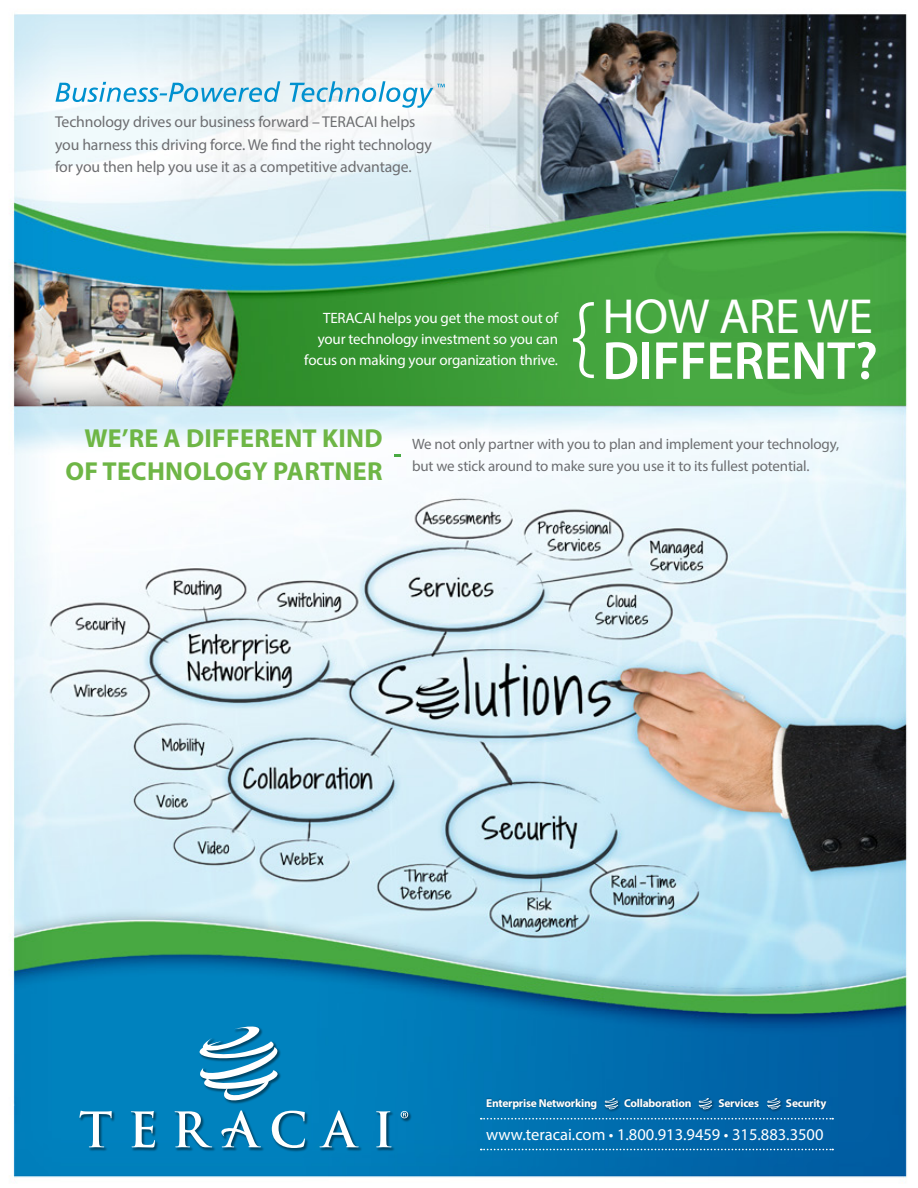
<style>
.page{position:relative;width:918px;height:1188px;background:#fff}
.page>*{position:absolute;margin:0;border:0;box-sizing:border-box;transform-origin:0 0}
.t1{font:600 54px "Myriad Pro";letter-spacing:-.01em;color:#fff}
.t2{font:49.5px "Myriad Pro";letter-spacing:-.01em;color:#fff}
.t3{font:700 26.1px/33px "Myriad Pro";letter-spacing:.01em;color:#6eb646;text-align:right}
.t4{font:16.5px "Myriad Pro";color:#fff}
.t5{font:15.75px/22.5px "Myriad Pro";letter-spacing:-.01em;color:#6d6e71}
.t6{font:15px/22.5px "Myriad Pro";letter-spacing:-.01em;color:#6d6e71}
.t7{font:15px/21px "Myriad Pro";letter-spacing:-.01em;color:#fff;text-align:right}
.t8{font:700 11.55px "Myriad Pro";letter-spacing:-.02em;color:#fff}
</style>
<div class="page">
<img style="left:10px;top:14px;width:897px;height:1164px">
<svg style="left:56px;top:81px;width:224px;height:21px"></svg>
<svg style="left:290px;top:81px;width:155px;height:27px"></svg>
<div style="left:79px;top:1026px;width:334px;height:126px;background:#0082be"></div>
<svg style="left:199px;top:1026px;width:80px;height:76px"></svg>
<svg style="left:320px;top:1110px;width:39px;height:37px"></svg>
<svg style="left:80px;top:1111px;width:32px;height:36px"></svg>
<svg style="left:131px;top:1111px;width:24px;height:36px"></svg>
<svg style="left:175px;top:1111px;width:37px;height:36px"></svg>
<svg style="left:272px;top:1111px;width:33px;height:37px"></svg>
<svg style="left:376px;top:1111px;width:16px;height:36px"></svg>
<svg style="left:221px;top:1110px;width:40px;height:37px"></svg>
<svg style="left:401px;top:1111px;width:7px;height:7px"></svg>
<svg style="left:481px;top:1149px;width:352px;height:1px"></svg>
<svg style="left:481px;top:1118px;width:352px;height:2px"></svg>
<div style="left:485px;top:1097px;width:342px;height:14px;background:#000;opacity:.37"></div>
<div style="left:604px;top:1097px;width:17px;height:15px;background:#000;opacity:.5"></div>
<svg style="left:605px;top:1098px;width:13px;height:12px"></svg>
<div style="left:698px;top:1097px;width:17px;height:15px;background:#000;opacity:.5"></div>
<svg style="left:699px;top:1098px;width:13px;height:12px"></svg>
<div style="left:766px;top:1097px;width:17px;height:15px;background:#000;opacity:.5"></div>
<svg style="left:767px;top:1098px;width:14px;height:12px"></svg>
<svg style="left:394px;top:454px;width:7px;height:3px"></svg>
<p class="t5" style="left:55px;top:110px;width:378px">Technology drives our business forward – TERACAI helps you harness this driving force. We find the right technology for you then help you use it as a competitive advantage.</p>
<p class="t7" style="left:304px;top:308px;width:255px">TERACAI helps you get the most out of your technology investment so you can focus on making your organization thrive.</p>
<h2 class="t2" style="left:602px;top:286px;width:272px">HOW ARE WE</h2>
<h1 class="t1" style="left:571px;top:326px;width:309px"><sup>{</sup>DIFFERENT?</h1>
<h3 class="t3" style="left:66px;top:421px;width:319px">WE’RE A DIFFERENT KIND<br>OF TECHNOLOGY PARTNER</h3>
<p class="t6" style="left:412px;top:432px;width:429px">We not only partner with you to plan and implement your technology, but we stick around to make sure you use it to its fullest potential.</p>
<p class="t8" style="left:486px;top:1096px;width:113px">Enterprise Networking</p>
<p class="t8" style="left:624px;top:1096px;width:69px">Collaboration</p>
<p class="t8" style="left:718px;top:1096px;width:42px">Services</p>
<p class="t8" style="left:786px;top:1096px;width:42px">Security</p>
<p class="t4" style="left:486px;top:1124px;width:339px">www.teracai.com • 1.800.913.9459 • 315.883.3500</p>
</div>
